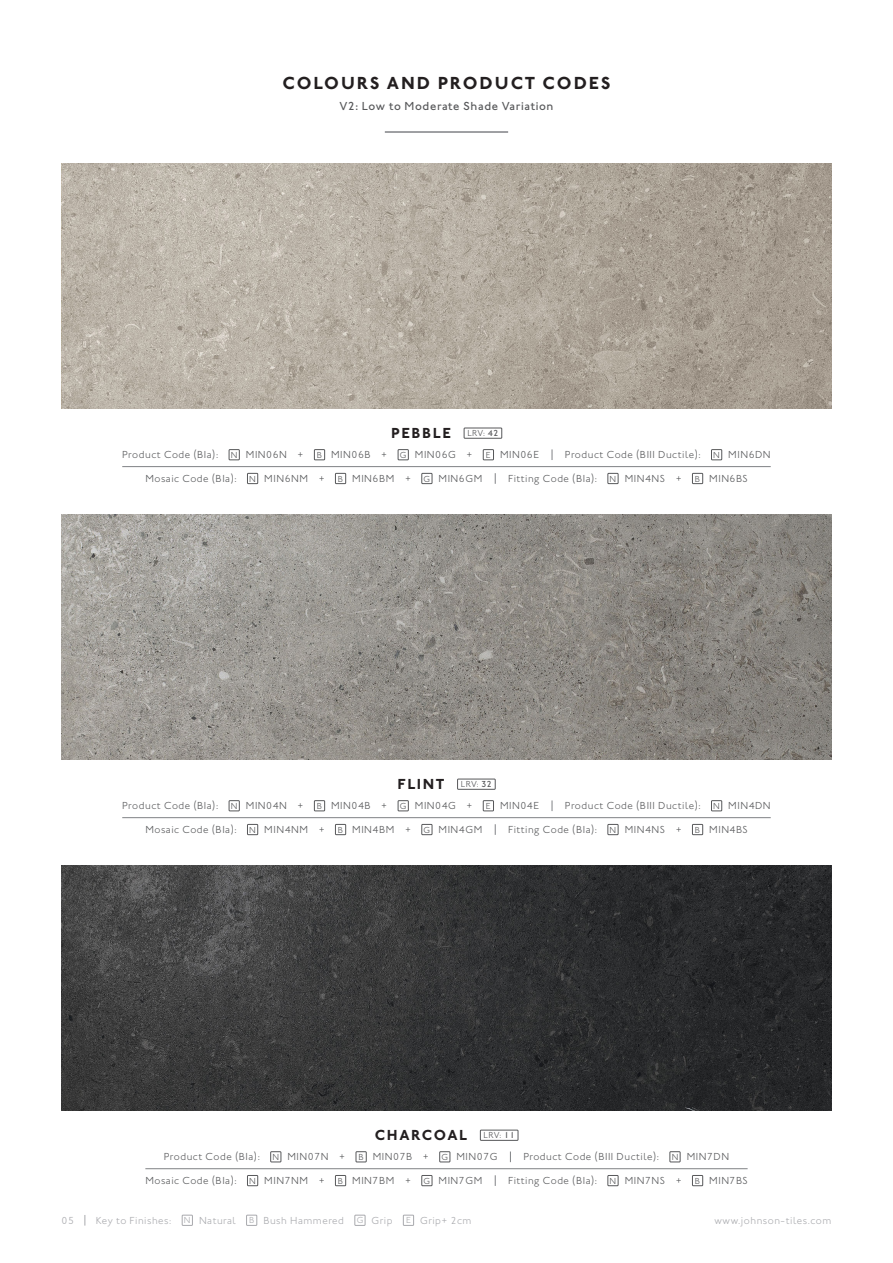
<style>
.page{position:relative;width:893px;height:1263px;background:#fff}
.page>*{position:absolute;margin:0;border:0;box-sizing:border-box;transform-origin:0 0}
.t1{font:700 18px "Johnston ITC Std";letter-spacing:.11em;color:#231f20}
.t2{font:700 15px "Johnston ITC Std";letter-spacing:.11em;color:#231f20}
.t3{font:500 12px "Johnston ITC Std";letter-spacing:.05em;color:#57585a}
.t4{font:300 10.5px "Johnston ITC Std";letter-spacing:.05em;color:#57585a}
.t5{font:300 10.5px "Johnston ITC Std";letter-spacing:.05em;color:#a8a9ad}
.t6{font:300 9px "Johnston ITC Std";letter-spacing:.025em;color:#57585a}
.t7{font:300 9px "Johnston ITC Std";color:#a8a9ad}
.s1{font-weight:500}
</style>
<div class="page">
<hr style="left:385px;top:131px;width:123px;height:2px;background:#808285">
<div style="left:246px;top:1215px;width:11px;height:10px;border:1px solid #a8a9ad"></div>
<div style="left:355px;top:1215px;width:10px;height:10px;border:1px solid #a8a9ad"></div>
<div style="left:403px;top:1215px;width:11px;height:10px;border:1px solid #a8a9ad"></div>
<div style="left:182px;top:1215px;width:11px;height:10px;border:1px solid #a8a9ad"></div>
<div style="left:464px;top:428px;width:38px;height:10px;border:1px solid #57585a"></div>
<img style="left:62px;top:164px;width:769px;height:245px">
<div style="left:229px;top:449px;width:10px;height:11px;border:1px solid #57585a"></div>
<div style="left:608px;top:473px;width:10px;height:11px;border:1px solid #57585a"></div>
<div style="left:314px;top:449px;width:11px;height:11px;border:1px solid #57585a"></div>
<div style="left:398px;top:449px;width:10px;height:11px;border:1px solid #57585a"></div>
<div style="left:711px;top:449px;width:11px;height:11px;border:1px solid #57585a"></div>
<div style="left:247px;top:473px;width:11px;height:11px;border:1px solid #57585a"></div>
<div style="left:335px;top:473px;width:11px;height:11px;border:1px solid #57585a"></div>
<hr style="left:122px;top:466px;width:649px;height:1px;background:#808285">
<div style="left:483px;top:449px;width:11px;height:11px;border:1px solid #57585a"></div>
<div style="left:422px;top:473px;width:10px;height:11px;border:1px solid #57585a"></div>
<div style="left:692px;top:473px;width:11px;height:11px;border:1px solid #57585a"></div>
<div style="left:457px;top:779px;width:38px;height:10px;border:1px solid #57585a"></div>
<img style="left:62px;top:515px;width:769px;height:245px">
<div style="left:229px;top:800px;width:10px;height:11px;border:1px solid #57585a"></div>
<div style="left:608px;top:824px;width:10px;height:11px;border:1px solid #57585a"></div>
<div style="left:314px;top:800px;width:11px;height:11px;border:1px solid #57585a"></div>
<div style="left:398px;top:800px;width:10px;height:11px;border:1px solid #57585a"></div>
<div style="left:711px;top:800px;width:11px;height:11px;border:1px solid #57585a"></div>
<div style="left:247px;top:824px;width:11px;height:11px;border:1px solid #57585a"></div>
<div style="left:335px;top:824px;width:11px;height:11px;border:1px solid #57585a"></div>
<hr style="left:122px;top:817px;width:649px;height:1px;background:#808285">
<div style="left:483px;top:800px;width:11px;height:11px;border:1px solid #57585a"></div>
<div style="left:422px;top:824px;width:10px;height:11px;border:1px solid #57585a"></div>
<div style="left:692px;top:824px;width:11px;height:11px;border:1px solid #57585a"></div>
<div style="left:480px;top:1130px;width:38px;height:10px;border:1px solid #57585a"></div>
<img style="left:62px;top:866px;width:769px;height:245px">
<div style="left:270px;top:1151px;width:11px;height:11px;border:1px solid #57585a"></div>
<div style="left:608px;top:1175px;width:10px;height:11px;border:1px solid #57585a"></div>
<div style="left:356px;top:1151px;width:10px;height:11px;border:1px solid #57585a"></div>
<div style="left:439px;top:1151px;width:11px;height:11px;border:1px solid #57585a"></div>
<div style="left:670px;top:1151px;width:10px;height:11px;border:1px solid #57585a"></div>
<div style="left:247px;top:1175px;width:11px;height:11px;border:1px solid #57585a"></div>
<div style="left:335px;top:1175px;width:11px;height:11px;border:1px solid #57585a"></div>
<hr style="left:145px;top:1168px;width:603px;height:1px;background:#808285">
<div style="left:422px;top:1175px;width:10px;height:11px;border:1px solid #57585a"></div>
<div style="left:692px;top:1175px;width:11px;height:11px;border:1px solid #57585a"></div>
<p class="t1" style="left:282px;top:72px;width:330px">COLOURS AND PRODUCT CODES</p>
<p class="t3" style="left:339px;top:99px;width:216px">V2: Low to Moderate Shade Variation</p>
<p class="t4" style="left:122px;top:449px;width:98px">Product Code (BIa):</p>
<p class="t6" style="left:231px;top:449px;width:8px">N</p>
<p class="t4" style="left:246px;top:449px;width:43px">MIN06N</p>
<p class="t2" style="left:391px;top:424px;width:62px">PEBBLE</p>
<p class="t6" style="left:467px;top:428px;width:33px">LRV: <span class="s1">42</span></p>
<p class="t4" style="left:298px;top:449px;width:7px">+</p>
<p class="t6" style="left:317px;top:449px;width:7px">B</p>
<p class="t4" style="left:331px;top:449px;width:41px">MIN06B</p>
<p class="t4" style="left:381px;top:449px;width:7px">+</p>
<p class="t6" style="left:400px;top:449px;width:8px">G</p>
<p class="t4" style="left:415px;top:449px;width:42px">MIN06G</p>
<p class="t4" style="left:565px;top:449px;width:137px">Product Code (BIII Ductile):</p>
<p class="t6" style="left:713px;top:449px;width:8px">N</p>
<p class="t4" style="left:728px;top:449px;width:44px">MIN6DN</p>
<p class="t4" style="left:466px;top:449px;width:7px">+</p>
<p class="t6" style="left:486px;top:449px;width:6px">E</p>
<p class="t4" style="left:500px;top:449px;width:41px">MIN06E</p>
<p class="t4" style="left:145px;top:472px;width:93px">Mosaic Code (BIa):</p>
<p class="t6" style="left:249px;top:473px;width:8px">N</p>
<p class="t4" style="left:264px;top:472px;width:45px">MIN6NM</p>
<p class="t4" style="left:319px;top:472px;width:7px">+</p>
<p class="t6" style="left:338px;top:473px;width:7px">B</p>
<p class="t4" style="left:352px;top:472px;width:44px">MIN6BM</p>
<p class="t4" style="left:508px;top:472px;width:90px">Fitting Code (BIa):</p>
<p class="t6" style="left:610px;top:473px;width:8px">N</p>
<p class="t4" style="left:625px;top:472px;width:42px">MIN4NS</p>
<p class="t4" style="left:405px;top:472px;width:7px">+</p>
<p class="t6" style="left:424px;top:473px;width:8px">G</p>
<p class="t4" style="left:439px;top:472px;width:45px">MIN6GM</p>
<p class="t4" style="left:676px;top:472px;width:7px">+</p>
<p class="t6" style="left:695px;top:473px;width:7px">B</p>
<p class="t4" style="left:709px;top:472px;width:40px">MIN6BS</p>
<p class="t4" style="left:122px;top:800px;width:98px">Product Code (BIa):</p>
<p class="t6" style="left:231px;top:800px;width:8px">N</p>
<p class="t4" style="left:246px;top:800px;width:43px">MIN04N</p>
<p class="t2" style="left:398px;top:775px;width:48px">FLINT</p>
<p class="t6" style="left:461px;top:779px;width:33px">LRV: <span class="s1">32</span></p>
<p class="t4" style="left:298px;top:800px;width:7px">+</p>
<p class="t6" style="left:317px;top:800px;width:7px">B</p>
<p class="t4" style="left:331px;top:800px;width:41px">MIN04B</p>
<p class="t4" style="left:381px;top:800px;width:7px">+</p>
<p class="t6" style="left:400px;top:800px;width:8px">G</p>
<p class="t4" style="left:415px;top:800px;width:42px">MIN04G</p>
<p class="t4" style="left:565px;top:800px;width:137px">Product Code (BIII Ductile):</p>
<p class="t6" style="left:713px;top:800px;width:8px">N</p>
<p class="t4" style="left:728px;top:800px;width:44px">MIN4DN</p>
<p class="t4" style="left:466px;top:800px;width:7px">+</p>
<p class="t6" style="left:486px;top:800px;width:6px">E</p>
<p class="t4" style="left:500px;top:800px;width:41px">MIN04E</p>
<p class="t4" style="left:145px;top:823px;width:93px">Mosaic Code (BIa):</p>
<p class="t6" style="left:249px;top:824px;width:8px">N</p>
<p class="t4" style="left:264px;top:823px;width:45px">MIN4NM</p>
<p class="t4" style="left:319px;top:823px;width:7px">+</p>
<p class="t6" style="left:338px;top:824px;width:7px">B</p>
<p class="t4" style="left:352px;top:823px;width:44px">MIN4BM</p>
<p class="t4" style="left:508px;top:823px;width:90px">Fitting Code (BIa):</p>
<p class="t6" style="left:610px;top:824px;width:8px">N</p>
<p class="t4" style="left:625px;top:823px;width:42px">MIN4NS</p>
<p class="t4" style="left:405px;top:823px;width:7px">+</p>
<p class="t6" style="left:424px;top:824px;width:8px">G</p>
<p class="t4" style="left:439px;top:823px;width:45px">MIN4GM</p>
<p class="t4" style="left:676px;top:823px;width:7px">+</p>
<p class="t6" style="left:695px;top:824px;width:7px">B</p>
<p class="t4" style="left:709px;top:823px;width:40px">MIN4BS</p>
<p class="t4" style="left:164px;top:1151px;width:98px">Product Code (BIa):</p>
<p class="t6" style="left:272px;top:1151px;width:8px">N</p>
<p class="t4" style="left:287px;top:1151px;width:43px">MIN07N</p>
<p class="t2" style="left:375px;top:1126px;width:94px">CHARCOAL</p>
<p class="t6" style="left:484px;top:1130px;width:33px">LRV: <span class="s1">11</span></p>
<p class="t4" style="left:339px;top:1151px;width:7px">+</p>
<p class="t6" style="left:358px;top:1151px;width:7px">B</p>
<p class="t4" style="left:373px;top:1151px;width:41px">MIN07B</p>
<p class="t4" style="left:423px;top:1151px;width:7px">+</p>
<p class="t6" style="left:442px;top:1151px;width:8px">G</p>
<p class="t4" style="left:456px;top:1151px;width:42px">MIN07G</p>
<p class="t4" style="left:523px;top:1151px;width:137px">Product Code (BIII Ductile):</p>
<p class="t6" style="left:672px;top:1151px;width:8px">N</p>
<p class="t4" style="left:687px;top:1151px;width:44px">MIN7DN</p>
<p class="t4" style="left:145px;top:1174px;width:93px">Mosaic Code (BIa):</p>
<p class="t6" style="left:249px;top:1175px;width:8px">N</p>
<p class="t4" style="left:264px;top:1174px;width:45px">MIN7NM</p>
<p class="t4" style="left:319px;top:1174px;width:7px">+</p>
<p class="t6" style="left:338px;top:1175px;width:7px">B</p>
<p class="t4" style="left:352px;top:1174px;width:44px">MIN7BM</p>
<p class="t4" style="left:405px;top:1174px;width:7px">+</p>
<p class="t6" style="left:424px;top:1175px;width:8px">G</p>
<p class="t4" style="left:439px;top:1174px;width:45px">MIN7GM</p>
<p class="t4" style="left:676px;top:1174px;width:7px">+</p>
<p class="t6" style="left:695px;top:1175px;width:7px">B</p>
<p class="t4" style="left:709px;top:1174px;width:40px">MIN7BS</p>
<p class="t4" style="left:508px;top:1174px;width:90px">Fitting Code (BIa):</p>
<p class="t6" style="left:610px;top:1175px;width:8px">N</p>
<p class="t4" style="left:625px;top:1174px;width:42px">MIN7NS</p>
<p class="t5" style="left:96px;top:1214px;width:77px">Key to Finishes:</p>
<p class="t7" style="left:184px;top:1215px;width:8px">N</p>
<p class="t5" style="left:199px;top:1214px;width:38px">Natural</p>
<p class="t7" style="left:249px;top:1215px;width:7px">B</p>
<p class="t5" style="left:263px;top:1214px;width:82px">Bush Hammered</p>
<p class="t7" style="left:357px;top:1215px;width:8px">G</p>
<p class="t5" style="left:372px;top:1214px;width:22px">Grip</p>
<p class="t7" style="left:406px;top:1215px;width:6px">E</p>
<p class="t5" style="left:420px;top:1214px;width:53px">Grip+ 2cm</p>
<p class="t5" style="left:62px;top:1214px;width:14px">05</p>
<p class="t5" style="left:715px;top:1214px;width:118px">www.johnson-tiles.com</p>
</div>
